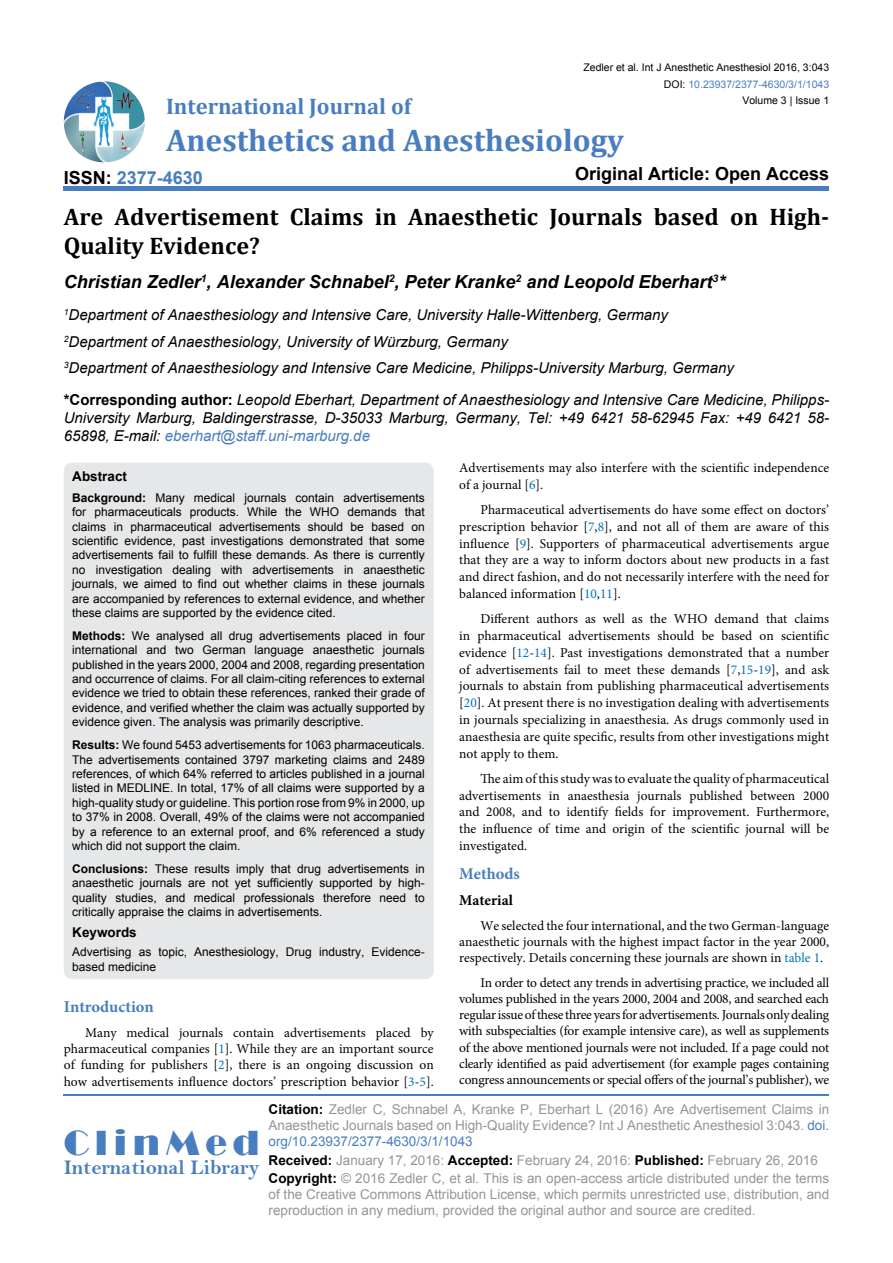
<style>
.page{position:relative;width:893px;height:1263px;background:#fff}
.page>*{position:absolute;margin:0;border:0;box-sizing:border-box;transform-origin:0 0}
.t1{font:36px "Broadway";letter-spacing:.16em;color:#487ec0}
.t2{font:700 31.5px "Cambria";color:#487ec0}
.t3{font:700 24px/28.8px "Cambria";color:#000}
.t4{font:700 22.5px "Cambria";color:#487ec0}
.t5{font:21px "Bell MT Bold";color:#487ec0}
.t6{font:italic 700 18px "Arial";color:#000}
.t7{font:700 18px "Arial";color:#000}
.t8{font:700 18px "Arial";color:#487ec0}
.t9{font:700 16.5px "Minion Pro";color:#487ec0}
.t10{font:italic 15px/26.5px "Arial";color:#000}
.t11{font:700 15px "Minion Pro";color:#000}
.t12{font:13.5px/16.8px "Minion Pro";color:#000;text-align:justify}
.t13{font:13.5px/16.2px "Arial";color:#939598}
.t14{font:700 13.5px "Arial";color:#000}
.t15{font:12px/14.4px "Arial";color:#000;text-align:justify}
.t16{font:10.5px "Arial";color:#000}
.t17{font:10.5px "Arial";color:#487ec0}
.s1{color:#000}
.s2{font-weight:700;font-style:normal}
.s3{color:#487ec0}
.s4{font-weight:700}
.s5{color:#0072bc}
.s6{font-weight:700;color:#000}
</style>
<div class="page">
<img style="left:64px;top:81px;width:81px;height:81px;border-radius:41px">
<div style="left:64px;top:186px;width:765px;height:5px;background:#487ec0"></div>
<hr style="left:64px;top:1094px;width:765px;height:1px;background:#487ec0">
<div style="left:64px;top:463px;width:370px;height:516px;background:#e6e7e8;border-radius:9px"></div>
<p class="t16" style="left:583px;top:61px;width:247px">Zedler et al. Int J Anesthetic Anesthesiol 2016, 3:043</p>
<p class="t16" style="left:742px;top:93px;width:88px">Volume 3 | Issue 1</p>
<p class="t17" style="left:664px;top:77px;width:167px"><span class="s1">DOI:</span> 10.23937/2377-4630/3/1/1043</p>
<h3 class="t4" style="left:166px;top:90px;width:247px">International Journal of</h3>
<h2 class="t2" style="left:166px;top:118px;width:459px">Anesthetics and Anesthesiology</h2>
<h3 class="t7" style="left:575px;top:162px;width:256px">Original Article: Open Access</h3>
<h3 class="t8" style="left:64px;top:166px;width:141px"><span class="s1">ISSN:</span> 2377-4630</h3>
<h3 class="t3" style="left:64px;top:201px;width:767px">Are Advertisement Claims in Anaesthetic Journals based on High-<br>Quality Evidence?</h3>
<h3 class="t6" style="left:64px;top:270px;width:663px">Christian Zedler<sup>1</sup>, Alexander Schnabel<sup>2</sup>, Peter Kranke<sup>2</sup> and Leopold Eberhart<sup>3</sup>*</h3>
<p class="t10" style="left:64px;top:302px;width:672px"><sup>1</sup>Department of Anaesthesiology and Intensive Care, University Halle-Wittenberg, Germany<br><sup>2</sup>Department of Anaesthesiology, University of Würzburg, Germany<br><sup>3</sup>Department of Anaesthesiology and Intensive Care Medicine, Philipps-University Marburg, Germany</p>
<p class="t10" style="left:64px;top:391px;width:767px;line-height:18px;text-align:justify"><span class="s2">*Corresponding author:</span> Leopold Eberhart, Department of Anaesthesiology and Intensive Care Medicine, Philipps-University Marburg, Baldingerstrasse, D-35033 Marburg, Germany, Tel: +49 6421 58-62945 Fax: +49 6421 58- 65898, E-mail: <span class="s3">eberhart@staff.uni-marburg.de</span></p>
<p class="t14" style="left:72px;top:467px;width:56px">Abstract</p>
<p class="t15" style="left:72px;top:490px;width:354px"><span class="s4">Background:</span> Many medical journals contain advertisements for pharmaceuticals products. While the WHO demands that claims in pharmaceutical advertisements should be based on scientific evidence, past investigations demonstrated that some advertisements fail to fulfill these demands. As there is currently no investigation dealing with advertisements in anaesthetic journals, we aimed to find out whether claims in these journals are accompanied by references to external evidence, and whether these claims are supported by the evidence cited.</p>
<p class="t15" style="left:72px;top:629px;width:354px"><span class="s4">Methods:</span> We analysed all drug advertisements placed in four international and two German language anaesthetic journals published in the years 2000, 2004 and 2008, regarding presentation and occurrence of claims. For all claim-citing references to external evidence we tried to obtain these references, ranked their grade of evidence, and verified whether the claim was actually supported by evidence given. The analysis was primarily descriptive.</p>
<p class="t15" style="left:72px;top:738px;width:354px"><span class="s4">Results:</span> We found 5453 advertisements for 1063 pharmaceuticals.<br>The advertisements contained 3797 marketing claims and 2489 references, of which 64% referred to articles published in a journal listed in MEDLINE. In total, 17% of all claims were supported by a high-quality study or guideline. This portion rose from 9% in 2000, up to 37% in 2008. Overall, 49% of the claims were not accompanied by a reference to an external proof, and 6% referenced a study which did not support the claim.</p>
<p class="t15" style="left:72px;top:862px;width:354px"><span class="s4">Conclusions:</span> These results imply that drug advertisements in anaesthetic journals are not yet sufficiently supported by high&shy;quality studies, and medical professionals therefore need to critically appraise the claims in advertisements.</p>
<p class="t14" style="left:72px;top:924px;width:66px">Keywords</p>
<p class="t15" style="left:72px;top:945px;width:354px">Advertising as topic, Anesthesiology, Drug industry, Evidence&shy;based medicine</p>
<p class="t12" style="left:459px;top:460px;width:371px;line-height:16.2px">Advertisements may also interfere with the scientific independence of a journal [<span class="s5">6</span>].</p>
<p class="t12" style="left:459px;top:501px;width:371px;text-indent:21px">Pharmaceutical advertisements do have some effect on doctors’ prescription behavior [<span class="s5">7</span>,<span class="s5">8</span>], and not all of them are aware of this influence [<span class="s5">9</span>]. Supporters of pharmaceutical advertisements argue that they are a way to inform doctors about new products in a fast and direct fashion, and do not necessarily interfere with the need for balanced information [<span class="s5">10</span>,<span class="s5">11</span>].</p>
<p class="t12" style="left:459px;top:611px;width:371px;text-indent:21px">Different authors as well as the WHO demand that claims in pharmaceutical advertisements should be based on scientific evidence [<span class="s5">12</span>-<span class="s5">14</span>]. Past investigations demonstrated that a number of advertisements fail to meet these demands [<span class="s5">7</span>,<span class="s5">15</span>-<span class="s5">19</span>], and ask journals to abstain from publishing pharmaceutical advertisements [<span class="s5">20</span>]. At present there is no investigation dealing with advertisements in journals specializing in anaesthesia. As drugs commonly used in anaesthesia are quite specific, results from other investigations might not apply to them.</p>
<p class="t12" style="left:459px;top:770px;width:371px;text-indent:21px">The aim of this study was to evaluate the quality of pharmaceutical advertisements in anaesthesia journals published between 2000 and 2008, and to identify fields for improvement. Furthermore, the influence of time and origin of the scientific journal will be investigated.</p>
<p class="t9" style="left:459px;top:862px;width:62px">Methods</p>
<p class="t11" style="left:459px;top:890px;width:55px">Material</p>
<p class="t12" style="left:459px;top:917px;width:371px;line-height:16.2px;text-indent:21px">We selected the four international, and the two German-language anaesthetic journals with the highest impact factor in the year 2000, respectively. Details concerning these journals are shown in <span class="s5">table 1</span>.</p>
<p class="t12" style="left:459px;top:974px;width:371px;line-height:16.2px;text-indent:21px">In order to detect any trends in advertising practice, we included all volumes published in the years 2000, 2004 and 2008, and searched each regular issue of these three years for advertisements. Journals only dealing with subspecialties (for example intensive care), as well as supplements of the above mentioned journals were not included. If a page could not clearly identified as paid advertisement (for example pages containing congress announcements or special offers of the journal’s publisher), we</p>
<p class="t9" style="left:64px;top:995px;width:92px">Introduction</p>
<p class="t12" style="left:64px;top:1025px;width:371px;line-height:16.2px;text-indent:21px">Many medical journals contain advertisements placed by pharmaceutical companies [<span class="s5">1</span>]. While they are an important source of funding for publishers [<span class="s5">2</span>], there is an ongoing discussion on how advertisements influence doctors’ prescription behavior [<span class="s5">3</span>-<span class="s5">5</span>].</p>
<h1 class="t1" style="left:64px;top:1122px;width:197px">ClinMed</h1>
<h3 class="t5" style="left:64px;top:1155px;width:197px">International Library</h3>
<p class="t13" style="left:269px;top:1101px;width:562px;text-align:justify"><span class="s6">Citation:</span> Zedler C, Schnabel A, Kranke P, Eberhart L (2016) Are Advertisement Claims in Anaesthetic Journals based on High-Quality Evidence? Int J Anesthetic Anesthesiol 3:043. <span class="s3">doi. org/10.23937/2377-4630/3/1/1043</span></p>
<p class="t13" style="left:269px;top:1151px;width:562px;line-height:18.3px"><span class="s6">Received:</span> January 17, 2016: <span class="s6">Accepted:</span> February 24, 2016: <span class="s6">Published:</span> February 26, 2016<br><span class="s6">Copyright:</span> © 2016 Zedler C, et al. This is an open-access article distributed under the terms</p>
<p class="t13" style="left:269px;top:1186px;width:562px">of the Creative Commons Attribution License, which permits unrestricted use, distribution, and reproduction in any medium, provided the original author and source are credited.</p>
</div>
